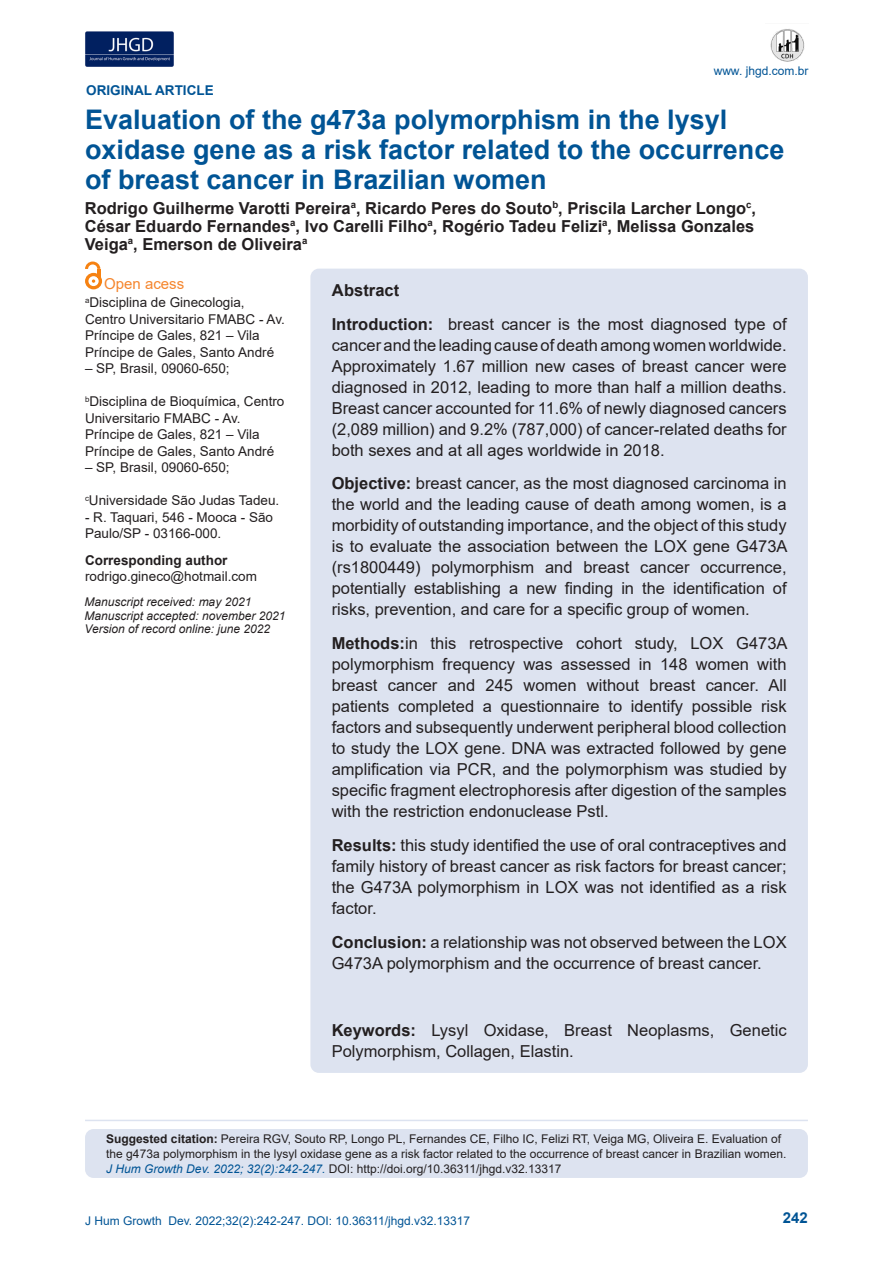
<style>
.page{position:relative;width:893px;height:1263px;background:#fff}
.page>*{position:absolute;margin:0;border:0;box-sizing:border-box;transform-origin:0 0}
.Título_4{font:700 27px/30px "Arial";color:#005495}
.t1{font:16.5px/21px "Arial";color:#231f20;text-align:justify}
.t2{font:700 16.5px/18px "Arial";color:#231f20;text-align:justify}
.t3{font:15px "Arial";color:#f5862e}
.t4{font:700 15px "Arial";color:#005495}
.t5{font:13.5px/16.5px "Arial";color:#231f20}
.t6{font:700 13.5px "Arial";color:#231f20}
.t7{font:700 13.5px "Arial";color:#005495}
.t8{font:12px/15px "Arial";color:#231f20}
.t9{font:italic 12px "Arial";color:#231f20}
.t10{font:12px "Arial";color:#005495}
.s1{font-weight:700}
.s2{font-style:italic;color:#005495}
</style>
<div class="page">
<img style="left:85px;top:31px;width:89px;height:35px">
<img style="left:770px;top:29px;width:35px;height:33px">
<div style="left:310px;top:269px;width:498px;height:804px;background:#dde3f0;border-radius:9px"></div>
<div style="left:85px;top:1129px;width:723px;height:49px;background:#dde3f0;border-radius:9px"></div>
<svg style="left:85px;top:273px;width:17px;height:16px"></svg>
<svg style="left:88px;top:276px;width:11px;height:10px"></svg>
<svg style="left:85px;top:261px;width:15px;height:22px"></svg>
<hr style="left:85px;top:1120px;width:723px;height:1px;background:#dde3f0">
<p class="t7" style="left:86px;top:81px;width:129px">ORIGINAL ARTICLE</p>
<p class="t10" style="left:714px;top:62px;width:96px">www. jhgd.com.br</p>
<p class="Título_4" style="left:85px;top:105px;width:701px">Evaluation of the g473a polymorphism in the lysyl oxidase gene as a risk factor related to the occurrence of breast cancer in Brazilian women</p>
<p class="t2" style="left:85px;top:199px;width:673px">Rodrigo Guilherme Varotti Pereira<sup>a</sup>, Ricardo Peres do Souto<sup>b</sup>, Priscila Larcher Longo<sup>c</sup>, César Eduardo Fernandes<sup>a</sup>, Ivo Carelli Filho<sup>a</sup>, Rogério Tadeu Felizi<sup>a</sup>, Melissa Gonzales Veiga<sup>a</sup>, Emerson de Oliveira<sup>a</sup></p>
<p class="t3" style="left:104px;top:274px;width:82px">Open acess</p>
<p class="t5" style="left:85px;top:294px;width:201px"><sup>a</sup>Disciplina de Ginecologia,<br>Centro Universitario FMABC - Av.<br>Príncipe de Gales, 821 – Vila<br>Príncipe de Gales, Santo André</p>
<p class="t5" style="left:85px;top:360px;width:146px">– SP, Brasil, 09060-650;</p>
<p class="t5" style="left:85px;top:393px;width:201px"><sup>b</sup>Disciplina de Bioquímica, Centro<br>Universitario FMABC - Av.<br>Príncipe de Gales, 821 – Vila<br>Príncipe de Gales, Santo André</p>
<p class="t5" style="left:85px;top:459px;width:146px">– SP, Brasil, 09060-650;</p>
<p class="t5" style="left:85px;top:492px;width:196px"><sup>c</sup>Universidade São Judas Tadeu.</p>
<p class="t5" style="left:85px;top:509px;width:190px">- R. Taquari, 546 - Mooca - São<br>Paulo/SP - 03166-000.</p>
<p class="t6" style="left:85px;top:550px;width:144px">Corresponding author</p>
<p class="t5" style="left:85px;top:568px;width:174px">rodrigo.gineco@hotmail.com</p>
<p class="t9" style="left:85px;top:594px;width:168px">Manuscript received: may 2021</p>
<p class="t9" style="left:85px;top:608px;width:202px">Manuscript accepted: november 2021</p>
<p class="t9" style="left:85px;top:621px;width:187px">Version of record online: june 2022</p>
<p class="t2" style="left:332px;top:281px;width:69px">Abstract</p>
<p class="t1" style="left:332px;top:313px;width:456px"><span class="s1">Introduction:</span> breast cancer is the most diagnosed type of cancer and the leading cause of death among women worldwide.<br>Approximately 1.67 million new cases of breast cancer were diagnosed in 2012, leading to more than half a million deaths.<br>Breast cancer accounted for 11.6% of newly diagnosed cancers (2,089 million) and 9.2% (787,000) of cancer-related deaths for both sexes and at all ages worldwide in 2018.</p>
<p class="t1" style="left:332px;top:473px;width:457px"><span class="s1">Objective:</span> breast cancer, as the most diagnosed carcinoma in the world and the leading cause of death among women, is a morbidity of outstanding importance, and the object of this study is to evaluate the association between the LOX gene G473A (rs1800449) polymorphism and breast cancer occurrence, potentially establishing a new finding in the identification of risks, prevention, and care for a specific group of women.</p>
<p class="t1" style="left:332px;top:633px;width:457px"><span class="s1">Methods:</span>in this retrospective cohort study, LOX G473A polymorphism frequency was assessed in 148 women with breast cancer and 245 women without breast cancer. All patients completed a questionnaire to identify possible risk factors and subsequently underwent peripheral blood collection to study the LOX gene. DNA was extracted followed by gene amplification via PCR, and the polymorphism was studied by specific fragment electrophoresis after digestion of the samples with the restriction endonuclease Pstl.</p>
<p class="t1" style="left:332px;top:835px;width:456px"><span class="s1">Results:</span> this study identified the use of oral contraceptives and family history of breast cancer as risk factors for breast cancer; the G473A polymorphism in LOX was not identified as a risk factor.</p>
<p class="t1" style="left:332px;top:931px;width:456px"><span class="s1">Conclusion:</span> a relationship was not observed between the LOX<br>G473A polymorphism and the occurrence of breast cancer.</p>
<p class="t1" style="left:332px;top:1020px;width:456px"><span class="s1">Keywords:</span> Lysyl Oxidase, Breast Neoplasms, Genetic<br>Polymorphism, Collagen, Elastin.</p>
<p class="t8" style="left:106px;top:1131px;width:682px"><span class="s1">Suggested citation:</span> Pereira RGV, Souto RP, Longo PL, Fernandes CE, Filho IC, Felizi RT, Veiga MG, Oliveira E. Evaluation of the g473a polymorphism in the lysyl oxidase gene as a risk factor related to the occurrence of breast cancer in Brazilian women.<br><span class="s2">J Hum Growth Dev. 2022; 32(2):242-247.</span> DOI: http://doi.org/10.36311/jhgd.v32.13317</p>
<p class="t10" style="left:85px;top:1212px;width:387px">J Hum Growth Dev. 2022;32(2):242-247. DOI: 10.36311/jhgd.v32.13317</p>
<p class="t4" style="left:783px;top:1207px;width:27px">242</p>
</div>
